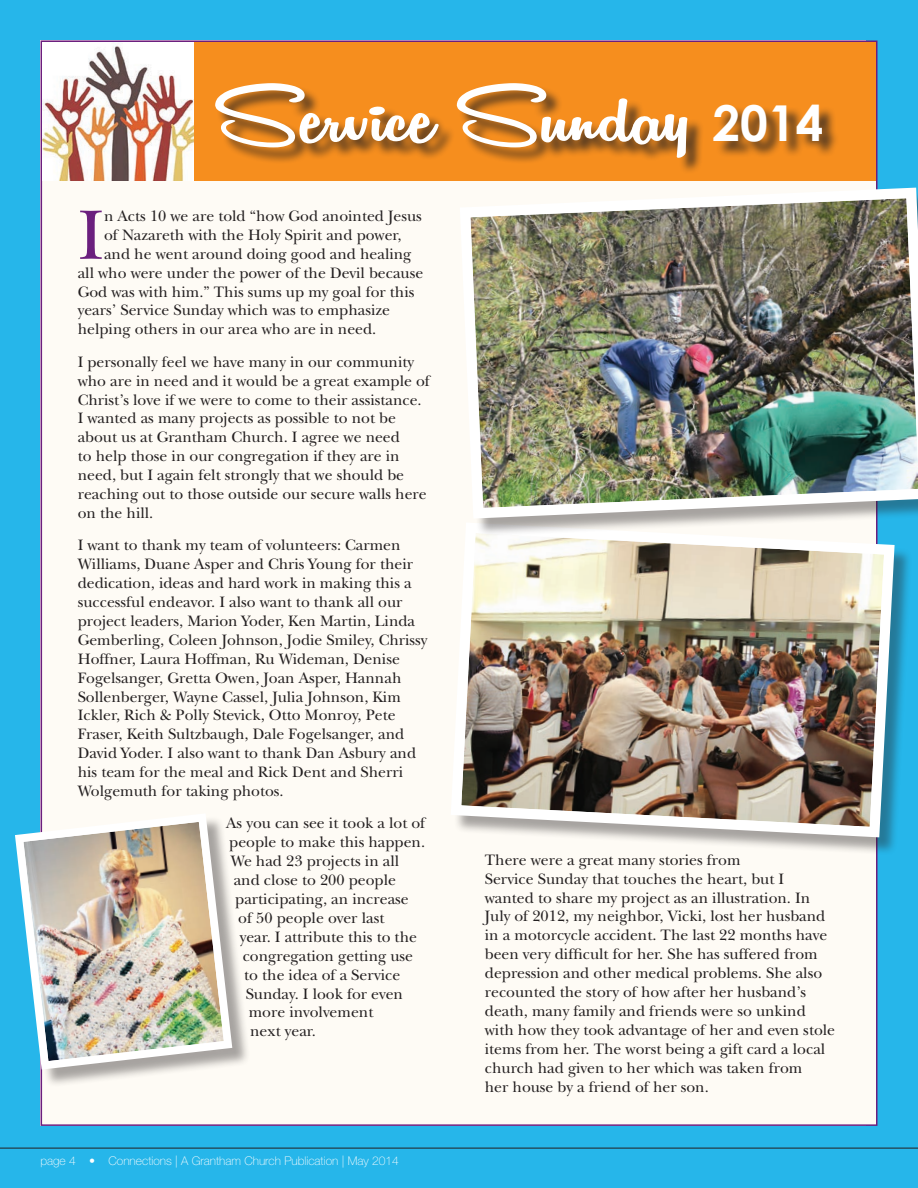
<style>
.page{position:relative;width:918px;height:1188px;background:#26b6ea}
.page>*{position:absolute;margin:0;border:0;box-sizing:border-box;transform-origin:0 0}
.t1{font:90px "Remachine Script Personal Use Only";color:#fff;scale:1.25 1}
.t2{font:73.05px "New Baskerville";color:#6b1f7e}
.t3{font:15.75px/18.9px "New Baskerville";color:#231f20}
.t4{font:100 12px "Helvetica Neue";color:#fff}
.s1{font-family:"Century Gothic";font-weight:700;font-size:49.5px}
</style>
<div class="page">
<div style="left:41px;top:40px;width:837px;height:1086px;background:#fefbf5;border:2px solid #6b1f7e"></div>
<img style="left:42px;top:42px;width:152px;height:139px">
<div style="left:194px;top:42px;width:682px;height:139px;background:#f68e1e"></div>
<div style="left:217px;top:84px;width:623px;height:91px;background:#231f20;opacity:.75"></div>
<div style="left:453px;top:525px;width:460px;height:331px;background:#231f20;opacity:.4"></div>
<img style="left:453px;top:525px;width:447px;height:318px">
<div style="left:463px;top:190px;width:455px;height:347px;background:#231f20;opacity:.4"></div>
<img style="left:463px;top:182px;width:455px;height:342px">
<div style="left:18px;top:816px;width:232px;height:272px;background:#231f20;opacity:.4"></div>
<img style="left:15px;top:809px;width:222px;height:265px">
<hr style="left:0;top:1148px;width:918px;height:1px;background:#231f20">
<h1 class="t1" style="left:213px;top:65px;width:490px">Service Sunday <span class="s1">2014</span></h1>
<h2 class="t2" style="left:78px;top:193px;width:28px">I</h2>
<p class="t3" style="left:104px;top:207px;width:319px">n Acts 10 we are told “how God anointed Jesus</p>
<p class="t3" style="left:104px;top:225px;width:299px">of Nazareth with the Holy Spirit and power,</p>
<p class="t3" style="left:104px;top:244px;width:309px">and he went around doing good and healing</p>
<p class="t3" style="left:78px;top:263px;width:347px">all who were under the power of the Devil because</p>
<p class="t3" style="left:78px;top:282px;width:338px">God was with him.” This sums up my goal for this</p>
<p class="t3" style="left:78px;top:301px;width:314px">years’ Service Sunday which was to emphasize</p>
<p class="t3" style="left:78px;top:320px;width:300px">helping others in our area who are in need.</p>
<p class="t3" style="left:78px;top:352px;width:354px">I personally feel we have many in our community who are in need and it would be a great example of Christ’s love if we were to come to their assistance.<br>I wanted as many projects as possible to not be about us at Grantham Church. I agree we need<br>to help those in our congregation if they are in need, but I again felt strongly that we should be reaching out to those outside our secure walls here on the hill.</p>
<p class="t3" style="left:78px;top:536px;width:351px">I want to thank my team of volunteers: Carmen Williams, Duane Asper and Chris Young for their dedication, ideas and hard work in making this a successful endeavor. I also want to thank all our project leaders, Marion Yoder, Ken Martin, Linda Gemberling, Coleen Johnson, Jodie Smiley, Chrissy Hoffner, Laura Hoffman, Ru Wideman, Denise Fogelsanger, Gretta Owen, Joan Asper, Hannah Sollenberger, Wayne Cassel, Julia Johnson, Kim Ickler, Rich &amp; Polly Stevick, Otto Monroy, Pete Fraser, Keith Sultzbaugh, Dale Fogelsanger, and David Yoder. I also want to thank Dan Asbury and his team for the meal and Rick Dent and Sherri Wolgemuth for taking photos.</p>
<p class="t3" style="left:226px;top:814px;width:201px">As you can see it took a lot of</p>
<p class="t3" style="left:229px;top:833px;width:197px">people to make this happen.</p>
<p class="t3" style="left:231px;top:852px;width:170px">We had 23 projects in all</p>
<p class="t3" style="left:234px;top:871px;width:164px">and close to 200 people</p>
<p class="t3" style="left:235px;top:890px;width:175px">participating, an increase</p>
<p class="t3" style="left:238px;top:909px;width:148px">of 50 people over last</p>
<p class="t3" style="left:240px;top:927px;width:179px">year. I attribute this to the</p>
<p class="t3" style="left:243px;top:946px;width:172px">congregation getting use</p>
<p class="t3" style="left:244px;top:965px;width:158px">to the idea of a Service</p>
<p class="t3" style="left:246px;top:984px;width:159px">Sunday. I look for even</p>
<p class="t3" style="left:249px;top:1003px;width:126px">more involvement</p>
<p class="t3" style="left:250px;top:1022px;width:67px">next year.</p>
<p class="t4" style="left:28px;top:1153px;width:360px">page 4 • Connections | A Grantham Church Publication | May 2014</p>
<p class="t4" style="left:40px;top:1154px;width:360px">page 4 • Connections | A Grantham Church Publication | May 2014</p>
<p class="t3" style="left:485px;top:850px;width:352px">There were a great many stories from<br>Service Sunday that touches the heart, but I wanted to share my project as an illustration. In July of 2012, my neighbor, Vicki, lost her husband in a motorcycle accident. The last 22 months have been very difficult for her. She has suffered from depression and other medical problems. She also recounted the story of how after her husband’s death, many family and friends were so unkind with how they took advantage of her and even stole items from her. The worst being a gift card a local church had given to her which was taken from<br>her house by a friend of her son.</p>
</div>
